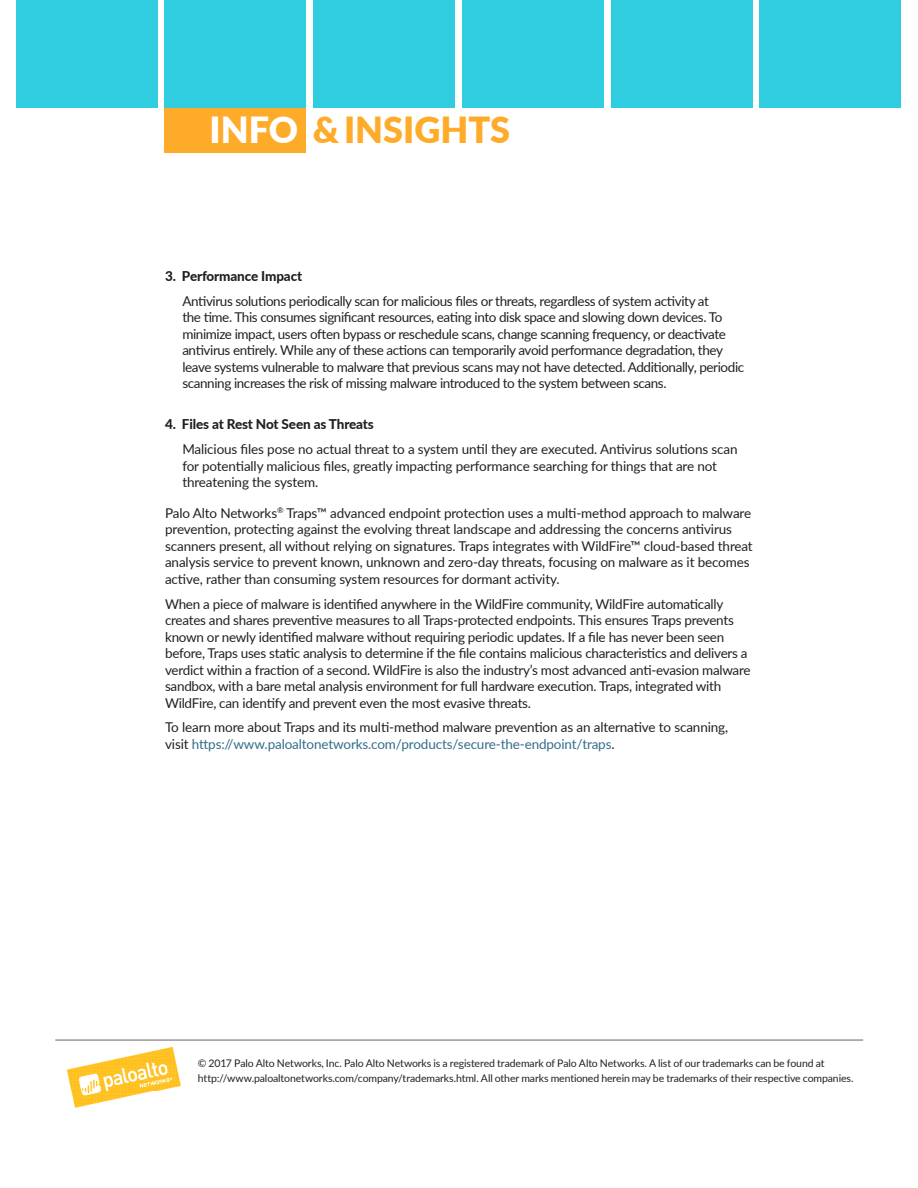
<style>
.page{position:relative;width:918px;height:1188px;background:#fff}
.page>*{position:absolute;margin:0;border:0;box-sizing:border-box;transform-origin:0 0}
.t1{font:900 36px "Lato";color:#ffab2a}
.t2{font:13.5px/16.5px "Lato";letter-spacing:-.02em;color:#231f20}
.t3{font:800 13.5px "Lato";letter-spacing:-.01em;color:#231f20}
.t4{font:10.5px/15px "Lato";letter-spacing:-.01em;color:#231f20}
.s1{color:#fff}
.s2{color:#316d89}
</style>
<div class="page">
<div style="left:165px;top:0;width:141px;height:153px;background:#ffab2a"></div>
<div style="left:16px;top:0;width:141px;height:108px;background:#30cde0"></div>
<div style="left:165px;top:0;width:141px;height:108px;background:#30cde0"></div>
<div style="left:313px;top:0;width:142px;height:108px;background:#30cde0"></div>
<div style="left:462px;top:0;width:142px;height:108px;background:#30cde0"></div>
<div style="left:611px;top:0;width:141px;height:108px;background:#30cde0"></div>
<div style="left:760px;top:0;width:141px;height:108px;background:#30cde0"></div>
<img style="left:68px;top:1048px;width:113px;height:60px">
<hr style="left:55px;top:1040px;width:808px;height:1px;background:#636366">
<h1 class="t1" style="left:210px;top:103px;width:302px"><span class="s1">INFO</span> &amp; INSIGHTS</h1>
<p class="t3" style="left:165px;top:266px;width:139px">3. Performance Impact</p>
<p class="t2" style="left:182px;top:292px;width:563px">Antivirus solutions periodically scan for malicious files or threats, regardless of system activity at<br>the time. This consumes significant resources, eating into disk space and slowing down devices. To minimize impact, users often bypass or reschedule scans, change scanning frequency, or deactivate antivirus entirely. While any of these actions can temporarily avoid performance degradation, they leave systems vulnerable to malware that previous scans may not have detected. Additionally, periodic scanning increases the risk of missing malware introduced to the system between scans.</p>
<p class="t3" style="left:165px;top:414px;width:210px">4. Files at Rest Not Seen as Threats</p>
<p class="t2" style="left:182px;top:440px;width:557px">Malicious files pose no actual threat to a system until they are executed. Antivirus solutions scan for potentially malicious files, greatly impacting performance searching for things that are not threatening the system.</p>
<p class="t2" style="left:165px;top:504px;width:589px">Palo Alto Networks<sup>®</sup> Traps™ advanced endpoint protection uses a multi-method approach to malware prevention, protecting against the evolving threat landscape and addressing the concerns antivirus scanners present, all without relying on signatures. Traps integrates with WildFire™ cloud-based threat analysis service to prevent known, unknown and zero-day threats, focusing on malware as it becomes active, rather than consuming system resources for dormant activity.</p>
<p class="t2" style="left:165px;top:595px;width:587px">When a piece of malware is identified anywhere in the WildFire community, WildFire automatically creates and shares preventive measures to all Traps-protected endpoints. This ensures Traps prevents known or newly identified malware without requiring periodic updates. If a file has never been seen before, Traps uses static analysis to determine if the file contains malicious characteristics and delivers a verdict within a fraction of a second. WildFire is also the industry’s most advanced anti-evasion malware sandbox, with a bare metal analysis environment for full hardware execution. Traps, integrated with WildFire, can identify and prevent even the most evasive threats.</p>
<p class="t2" style="left:165px;top:719px;width:565px">To learn more about Traps and its multi-method malware prevention as an alternative to scanning, visit <span class="s2">https://www.paloaltonetworks.com/products/secure-the-endpoint/traps</span>.</p>
<p class="t4" style="left:198px;top:1056px;width:657px">© 2017 Palo Alto Networks, Inc. Palo Alto Networks is a registered trademark of Palo Alto Networks. A list of our trademarks can be found at http://www.paloaltonetworks.com/company/trademarks.html. All other marks mentioned herein may be trademarks of their respective companies.</p>
</div>
